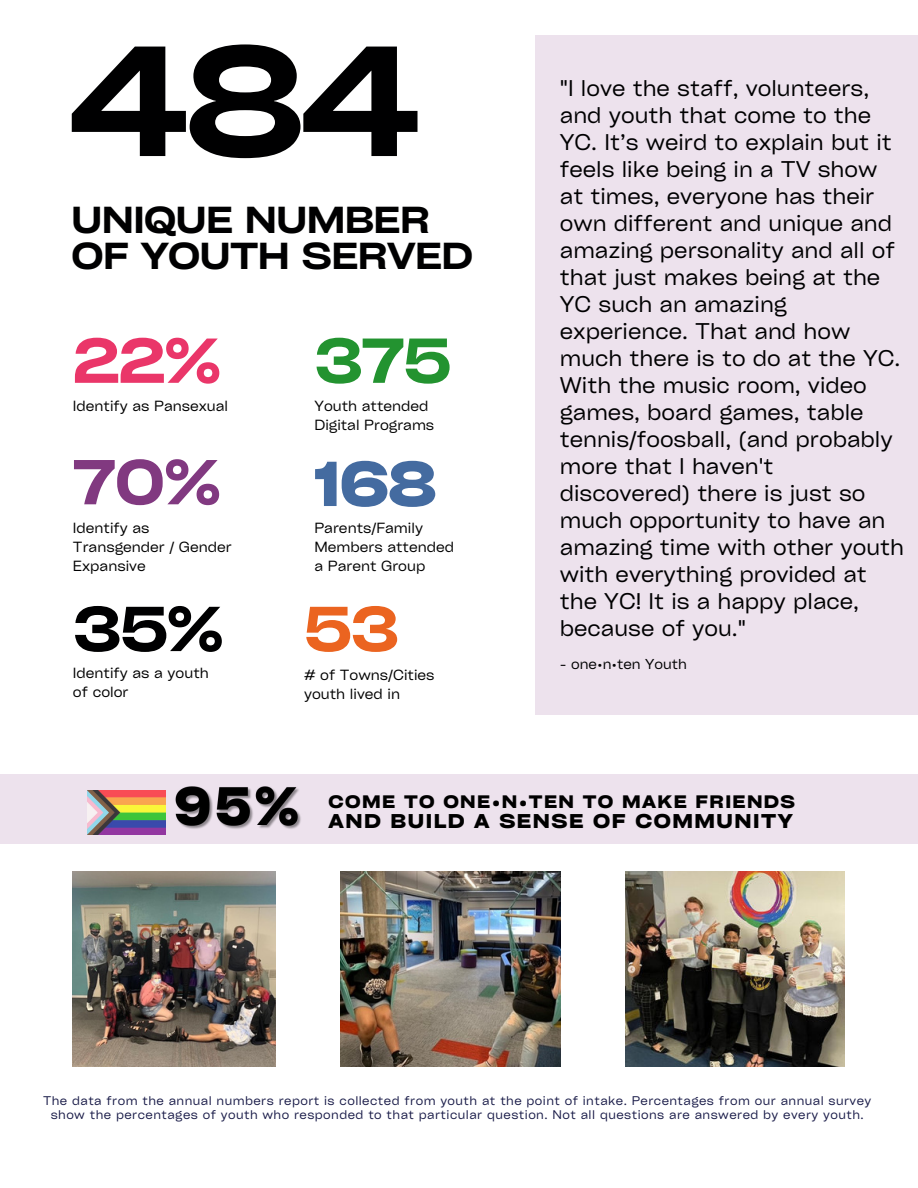
<style>
.page{position:relative;width:918px;height:1188px;background:#fff}
.page>*{position:absolute;margin:0;border:0;box-sizing:border-box;transform-origin:0 0}
.t1{font:600 expanded 150px "Cy Grotesk";color:#000001}
.t2{font:600 expanded 60.6px "Cy Grotesk";color:#ea3669}
.t3{font:600 expanded 60.6px "Cy Grotesk";color:#813980}
.t4{font:600 expanded 60.6px "Cy Grotesk";color:#000001}
.t5{font:600 expanded 60.6px "Cy Grotesk";color:#239330}
.t6{font:700 expanded 60.6px "Cy Grotesk";color:#446ba0}
.t7{font:600 expanded 60.6px "Cy Grotesk";color:#eb6420}
.t8{font:600 expanded 36px/36px "Cy Grotesk";letter-spacing:-.015em;color:#000001}
.t9{font:21.75px/27px "Cy Grotesk Key";color:#000001}
.t10{font:700 expanded 19.05px "Cy Grotesk";letter-spacing:.08em;color:#000}
.t11{font:700 expanded 17.25px "Cy Grotesk";letter-spacing:.08em;color:#000}
.t12{font:14.1px/19px "Cy Grotesk Key";color:#000001}
.t13{font:13.8px "Cy Grotesk Key";color:#000001}
.t14{font:12px/14px "Cy Grotesk Key";letter-spacing:.035em;color:#191b48;text-align:center}
</style>
<div class="page">
<div style="left:0;top:774px;width:918px;height:70px;background:#ede2ed"></div>
<div style="left:535px;top:36px;width:383px;height:679px;background:#ede2ed"></div>
<img style="left:341px;top:872px;width:219px;height:194px">
<img style="left:73px;top:872px;width:202px;height:195px">
<img style="left:625px;top:872px;width:220px;height:195px">
<img style="left:87px;top:791px;width:79px;height:44px">
<img style="left:175px;top:786px;width:126px;height:43px">
<h1 class="t1" style="left:71px;top:-6px;width:351px">484</h1>
<h3 class="t8" style="left:72px;top:200px;width:403px">UNIQUE NUMBER<br>OF YOUTH SERVED</h3>
<h2 class="t2" style="left:73px;top:317px;width:150px">22%</h2>
<p class="t12" style="left:73px;top:396px;width:157px">Identify as Pansexual</p>
<h2 class="t3" style="left:73px;top:439px;width:149px">70%</h2>
<p class="t12" style="left:73px;top:518px;width:160px">Identify as<br>Transgender / Gender<br>Expansive</p>
<h2 class="t4" style="left:73px;top:586px;width:152px">35%</h2>
<p class="t12" style="left:73px;top:663px;width:137px">Identify as a youth of color</p>
<h2 class="t5" style="left:314px;top:317px;width:138px">375</h2>
<p class="t12" style="left:314px;top:396px;width:121px">Youth attended<br>Digital Programs</p>
<h2 class="t6" style="left:314px;top:440px;width:124px">168</h2>
<p class="t12" style="left:314px;top:518px;width:141px">Parents/Family<br>Members attended a Parent Group</p>
<h2 class="t7" style="left:304px;top:586px;width:96px">53</h2>
<p class="t12" style="left:304px;top:664px;width:132px"># of Towns/Cities youth lived in</p>
<p class="t9" style="left:560px;top:74px;width:346px">"I love the staff, volunteers, and youth that come to the<br>YC. It’s weird to explain but it feels like being in a TV show at times, everyone has their own different and unique and amazing personality and all of that just makes being at the<br>YC such an amazing experience. That and how much there is to do at the YC.<br>With the music room, video games, board games, table tennis/foosball, (and probably more that I haven't discovered) there is just so much opportunity to have an amazing time with other youth with everything provided at the YC! It is a happy place, because of you."</p>
<p class="t13" style="left:560px;top:654px;width:129px">- one•n•ten Youth</p>
<p class="t11" style="left:329px;top:789px;width:468px">COME TO ONE•N•TEN TO MAKE FRIENDS</p>
<p class="t10" style="left:329px;top:807px;width:466px">AND BUILD A SENSE OF COMMUNITY</p>
<p class="t14" style="left:43px;top:1094px;width:830px">The data from the annual numbers report is collected from youth at the point of intake. Percentages from our annual survey show the percentages of youth who responded to that particular question. Not all questions are answered by every youth.</p>
</div>
